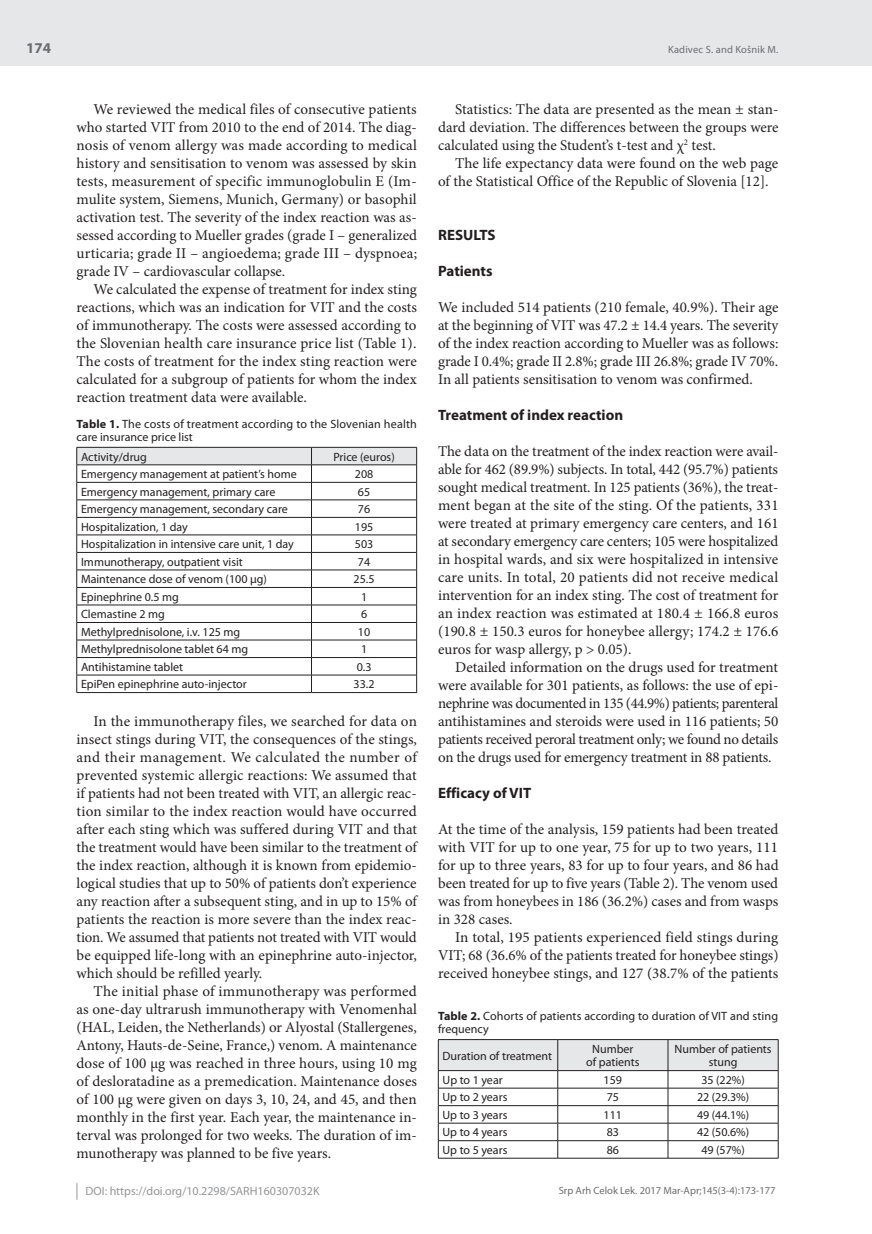
<style>
.page{position:relative;width:872px;height:1234px;background:#fff}
.page>*{position:absolute;margin:0;border:0;box-sizing:border-box;transform-origin:0 0}
.t1{font:15px/18px "Minion Pro";color:#231f20;text-align:justify}
.t2{font:700 15px "Myriad Pro";color:#231f20}
.t3{font:700 15px "Myriad Pro";color:#6c6d70}
.t4{font:12px/13.5px "Myriad Pro";color:#231f20}
.t5{font:12px "Myriad Pro";color:#939598}
.t6{font:10.5px "Myriad Pro";color:#6c6d70}
.s1{font-weight:700}
</style>
<div class="page">
<div style="left:0;top:0;width:872px;height:66px;background:#e6e7e9"></div>
<svg style="left:77px;top:1183px;width:1px;height:16px"></svg>
<svg style="left:438px;top:1039px;width:341px;height:118px"></svg>
<hr style="left:438px;top:1157px;width:120px;height:1px;background:#231f20">
<hr style="left:558px;top:1157px;width:110px;height:1px;background:#231f20">
<hr style="left:668px;top:1157px;width:110px;height:1px;background:#231f20">
<svg style="left:76px;top:447px;width:341px;height:245px"></svg>
<hr style="left:77px;top:692px;width:234px;height:1px;background:#231f20">
<hr style="left:311px;top:692px;width:106px;height:1px;background:#231f20">
<p class="t3" style="left:26px;top:38px;width:26px">174</p>
<p class="t1" style="left:77px;top:100px;width:342px;text-indent:17px">We reviewed the medical files of consecutive patients who started VIT from 2010 to the end of 2014. The diag&shy;nosis of venom allergy was made according to medical history and sensitisation to venom was assessed by skin tests, measurement of specific immunoglobulin E (Im&shy;mulite system, Siemens, Munich, Germany) or basophil activation test. The severity of the index reaction was as&shy;sessed according to Mueller grades (grade I – generalized urticaria; grade II – angioedema; grade III – dyspnoea; grade IV – cardiovascular collapse.</p>
<p class="t1" style="left:77px;top:280px;width:342px;text-indent:17px">We calculated the expense of treatment for index sting reactions, which was an indication for VIT and the costs of immunotherapy. The costs were assessed according to the Slovenian health care insurance price list (Table 1).<br>The costs of treatment for the index sting reaction were calculated for a subgroup of patients for whom the index reaction treatment data were available.</p>
<p class="t4" style="left:77px;top:416px;width:342px"><span class="s1">Table 1.</span> The costs of treatment according to the Slovenian health care insurance price list</p>
<p class="t4" style="left:81px;top:449px;width:67px">Activity/drug</p>
<p class="t4" style="left:333px;top:449px;width:63px">Price (euros)</p>
<p class="t4" style="left:81px;top:467px;width:217px">Emergency management at patient’s home</p>
<p class="t4" style="left:355px;top:467px;width:20px">208</p>
<p class="t4" style="left:81px;top:484px;width:196px">Emergency management, primary care</p>
<p class="t4" style="left:358px;top:484px;width:14px">65</p>
<p class="t4" style="left:81px;top:502px;width:208px">Emergency management, secondary care</p>
<p class="t4" style="left:358px;top:502px;width:14px">76</p>
<p class="t4" style="left:81px;top:519px;width:108px">Hospitalization, 1 day</p>
<p class="t4" style="left:355px;top:519px;width:20px">195</p>
<p class="t4" style="left:81px;top:537px;width:214px">Hospitalization in intensive care unit, 1 day</p>
<p class="t4" style="left:355px;top:537px;width:20px">503</p>
<p class="t4" style="left:81px;top:554px;width:163px">Immunotherapy, outpatient visit</p>
<p class="t4" style="left:358px;top:554px;width:14px">74</p>
<p class="t4" style="left:81px;top:572px;width:187px">Maintenance dose of venom (100 µg)</p>
<p class="t4" style="left:353px;top:572px;width:22px">25.5</p>
<p class="t4" style="left:81px;top:589px;width:99px">Epinephrine 0.5 mg</p>
<p class="t4" style="left:361px;top:589px;width:8px">1</p>
<p class="t4" style="left:81px;top:607px;width:85px">Clemastine 2 mg</p>
<p class="t4" style="left:361px;top:607px;width:8px">6</p>
<p class="t4" style="left:81px;top:624px;width:161px">Methylprednisolone, i.v. 125 mg</p>
<p class="t4" style="left:358px;top:624px;width:14px">10</p>
<p class="t4" style="left:81px;top:642px;width:169px">Methylprednisolone tablet 64 mg</p>
<p class="t4" style="left:361px;top:642px;width:8px">1</p>
<p class="t4" style="left:81px;top:659px;width:104px">Antihistamine tablet</p>
<p class="t4" style="left:357px;top:659px;width:16px">0.3</p>
<p class="t4" style="left:81px;top:677px;width:167px">EpiPen epinephrine auto-injector</p>
<p class="t4" style="left:353px;top:677px;width:22px">33.2</p>
<p class="t1" style="left:77px;top:712px;width:342px;text-indent:17px">In the immunotherapy files, we searched for data on insect stings during VIT, the consequences of the stings, and their management. We calculated the number of prevented systemic allergic reactions: We assumed that if patients had not been treated with VIT, an allergic reac&shy;tion similar to the index reaction would have occurred after each sting which was suffered during VIT and that the treatment would have been similar to the treatment of the index reaction, although it is known from epidemio&shy;logical studies that up to 50% of patients don’t experience any reaction after a subsequent sting, and in up to 15% of patients the reaction is more severe than the index reac&shy;tion. We assumed that patients not treated with VIT would be equipped life-long with an epinephrine auto-injector, which should be refilled yearly.</p>
<p class="t1" style="left:77px;top:982px;width:342px;text-indent:17px">The initial phase of immunotherapy was performed as one-day ultrarush immunotherapy with Venomenhal (HAL, Leiden, the Netherlands) or Alyostal (Stallergenes, Antony, Hauts-de-Seine, France,) venom. A maintenance dose of 100 µg was reached in three hours, using 10 mg of desloratadine as a premedication. Maintenance doses of 100 µg were given on days 3, 10, 24, and 45, and then monthly in the first year. Each year, the maintenance in&shy;terval was prolonged for two weeks. The duration of im&shy;munotherapy was planned to be five years.</p>
<p class="t5" style="left:86px;top:1183px;width:235px">DOI: https://doi.org/10.2298/SARH160307032K</p>
<p class="t6" style="left:668px;top:43px;width:112px">Kadivec S. and Košnik M.</p>
<p class="t1" style="left:438px;top:100px;width:342px;text-indent:17px">Statistics: The data are presented as the mean ± stan&shy;dard deviation. The differences between the groups were calculated using the Student’s t-test and χ<sup>2</sup> test.</p>
<p class="t1" style="left:438px;top:154px;width:342px;text-indent:17px">The life expectancy data were found on the web page of the Statistical Office of the Republic of Slovenia [12].</p>
<p class="t2" style="left:438px;top:225px;width:59px">RESULTS</p>
<p class="t2" style="left:438px;top:261px;width:56px">Patients</p>
<p class="t1" style="left:438px;top:298px;width:342px">We included 514 patients (210 female, 40.9%). Their age at the beginning of VIT was 47.2 ± 14.4 years. The severity of the index reaction according to Mueller was as follows: grade I 0.4%; grade II 2.8%; grade III 26.8%; grade IV 70%.<br>In all patients sensitisation to venom was confirmed.</p>
<p class="t2" style="left:438px;top:405px;width:186px">Treatment of index reaction</p>
<p class="t1" style="left:438px;top:442px;width:342px">The data on the treatment of the index reaction were avail&shy;able for 462 (89.9%) subjects. In total, 442 (95.7%) patients sought medical treatment. In 125 patients (36%), the treat&shy;ment began at the site of the sting. Of the patients, 331 were treated at primary emergency care centers, and 161 at secondary emergency care centers; 105 were hospitalized in hospital wards, and six were hospitalized in intensive care units. In total, 20 patients did not receive medical intervention for an index sting. The cost of treatment for an index reaction was estimated at 180.4 ± 166.8 euros (190.8 ± 150.3 euros for honeybee allergy; 174.2 ± 176.6 euros for wasp allergy, p &gt; 0.05).</p>
<p class="t1" style="left:438px;top:658px;width:342px;text-indent:17px">Detailed information on the drugs used for treatment were available for 301 patients, as follows: the use of epi&shy;nephrine was documented in 135 (44.9%) patients; parenteral antihistamines and steroids were used in 116 patients; 50 patients received peroral treatment only; we found no details on the drugs used for emergency treatment in 88 patients.</p>
<p class="t2" style="left:438px;top:783px;width:95px">Efficacy of VIT</p>
<p class="t1" style="left:438px;top:820px;width:342px">At the time of the analysis, 159 patients had been treated with VIT for up to one year, 75 for up to two years, 111 for up to three years, 83 for up to four years, and 86 had been treated for up to five years (Table 2). The venom used was from honeybees in 186 (36.2%) cases and from wasps in 328 cases.</p>
<p class="t1" style="left:438px;top:928px;width:342px;text-indent:17px">In total, 195 patients experienced field stings during VIT; 68 (36.6% of the patients treated for honeybee stings) received honeybee stings, and 127 (38.7% of the patients</p>
<p class="t4" style="left:438px;top:1008px;width:341px"><span class="s1">Table 2.</span> Cohorts of patients according to duration of VIT and sting frequency</p>
<p class="t4" style="left:442px;top:1048px;width:111px">Duration of treatment</p>
<p class="t4" style="left:586px;top:1041px;width:55px;text-align:center">Number of patients</p>
<p class="t4" style="left:674px;top:1041px;width:99px;text-align:center">Number of patients stung</p>
<p class="t4" style="left:442px;top:1072px;width:62px">Up to 1 year</p>
<p class="t4" style="left:603px;top:1072px;width:20px">159</p>
<p class="t4" style="left:701px;top:1072px;width:45px">35 (22%)</p>
<p class="t4" style="left:442px;top:1090px;width:66px">Up to 2 years</p>
<p class="t4" style="left:606px;top:1090px;width:14px">75</p>
<p class="t4" style="left:697px;top:1090px;width:54px">22 (29.3%)</p>
<p class="t4" style="left:442px;top:1107px;width:66px">Up to 3 years</p>
<p class="t4" style="left:603px;top:1107px;width:20px">111</p>
<p class="t4" style="left:697px;top:1107px;width:54px">49 (44.1%)</p>
<p class="t4" style="left:442px;top:1125px;width:66px">Up to 4 years</p>
<p class="t4" style="left:606px;top:1125px;width:14px">83</p>
<p class="t4" style="left:697px;top:1125px;width:54px">42 (50.6%)</p>
<p class="t4" style="left:442px;top:1142px;width:66px">Up to 5 years</p>
<p class="t4" style="left:606px;top:1142px;width:14px">86</p>
<p class="t4" style="left:701px;top:1142px;width:45px">49 (57%)</p>
<p class="t6" style="left:559px;top:1184px;width:218px">Srp Arh Celok Lek. 2017 Mar-Apr;145(3-4):173-177</p>
</div>
